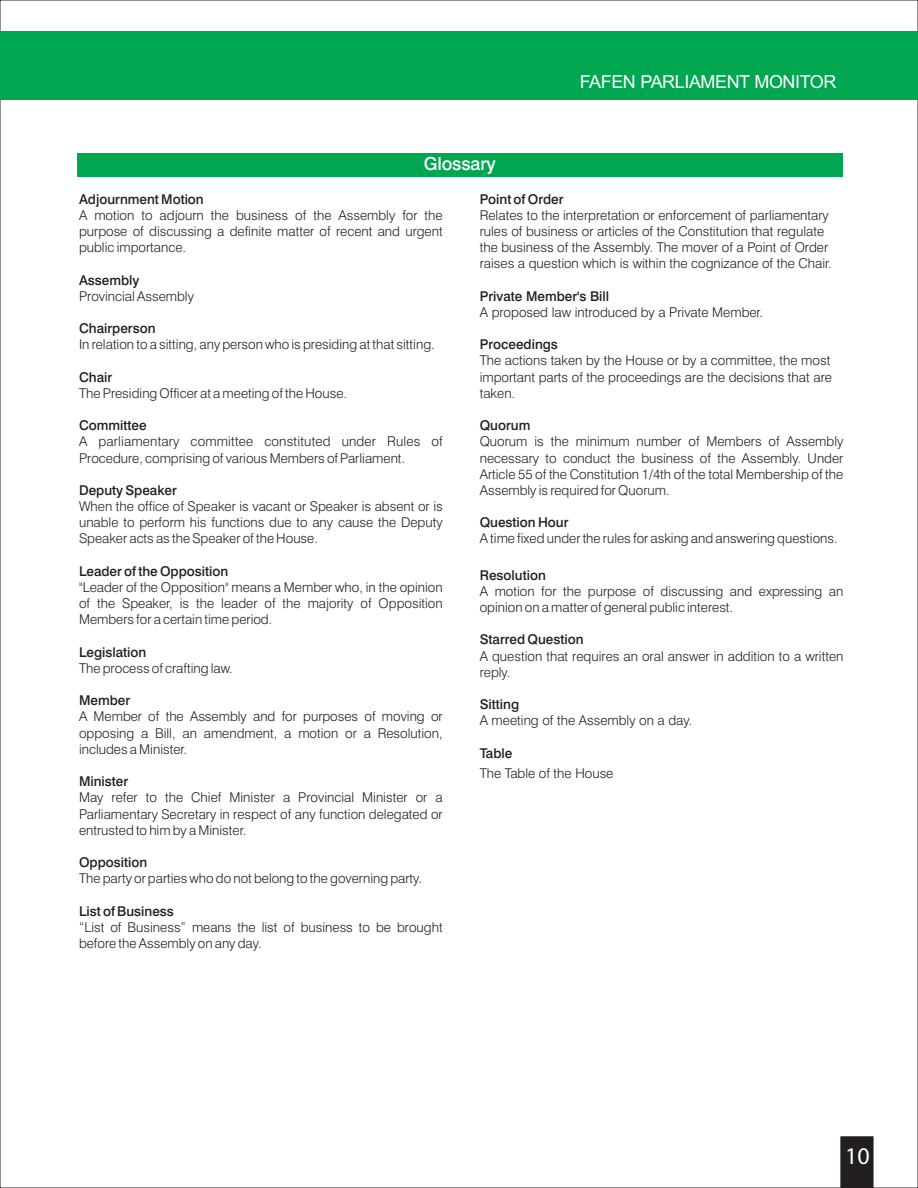
<style>
.page{position:relative;width:918px;height:1188px;background:#fff}
.page>*{position:absolute;margin:0;border:0;box-sizing:border-box;transform-origin:0 0}
.t1{font:24px "Myriad Pro";color:#fff}
.t2{font:18px "Arial";letter-spacing:-.025em;color:#fff}
.t3{font:500 18px "Swiss 721 BT";letter-spacing:-.01em;color:#fff}
.t4{font:300 13.5px/16.2px "Swiss 721 BT";color:#231f20;text-align:justify}
.t5{font:500 13.5px "Swiss 721 BT";color:#231f20}
</style>
<div class="page">
<div style="left:0;top:31px;width:918px;height:69px;background:#00a650"></div>
<svg style="left:840px;top:1136px;width:34px;height:52px;background:#292526"></svg>
<div style="left:77px;top:153px;width:766px;height:24px;background:#00a650"></div>
<h2 class="t3" style="left:424px;top:156px;width:74px">Glossary</h2>
<h2 class="t2" style="left:580px;top:75px;width:258px">FAFEN PARLIAMENT MONITOR</h2>
<p class="t5" style="left:79px;top:193px;width:126px">Adjournment Motion</p>
<p class="t4" style="left:79px;top:208px;width:365px">A motion to adjourn the business of the Assembly for the purpose of discussing a definite matter of recent and urgent public importance.</p>
<p class="t5" style="left:79px;top:274px;width:62px">Assembly</p>
<p class="t4" style="left:79px;top:289px;width:116px">Provincial Assembly</p>
<p class="t5" style="left:79px;top:323px;width:78px">Chairperson</p>
<p class="t4" style="left:79px;top:338px;width:357px">In relation to a sitting, any person who is presiding at that sitting.</p>
<p class="t5" style="left:79px;top:371px;width:35px">Chair</p>
<p class="t4" style="left:79px;top:386px;width:270px">The Presiding Officer at a meeting of the House.</p>
<p class="t5" style="left:79px;top:420px;width:69px">Committee</p>
<p class="t4" style="left:79px;top:435px;width:365px">A parliamentary committee constituted under Rules of<br>Procedure, comprising of various Members of Parliament.</p>
<p class="t5" style="left:79px;top:485px;width:99px">Deputy Speaker</p>
<p class="t4" style="left:79px;top:499px;width:365px">When the office of Speaker is vacant or Speaker is absent or is unable to perform his functions due to any cause the Deputy Speaker acts as the Speaker of the House.</p>
<p class="t5" style="left:79px;top:566px;width:151px">Leader of the Opposition</p>
<p class="t4" style="left:79px;top:580px;width:365px">"Leader of the Opposition" means a Member who, in the opinion of the Speaker, is the leader of the majority of Opposition Members for a certain time period.</p>
<p class="t5" style="left:79px;top:646px;width:69px">Legislation</p>
<p class="t4" style="left:79px;top:661px;width:155px">The process of crafting law.</p>
<p class="t5" style="left:79px;top:695px;width:53px">Member</p>
<p class="t4" style="left:79px;top:710px;width:365px">A Member of the Assembly and for purposes of moving or opposing a Bill, an amendment, a motion or a Resolution, includes a Minister.</p>
<p class="t5" style="left:79px;top:776px;width:51px">Minister</p>
<p class="t4" style="left:79px;top:791px;width:365px">May refer to the Chief Minister a Provincial Minister or a Parliamentary Secretary in respect of any function delegated or entrusted to him by a Minister.</p>
<p class="t5" style="left:79px;top:857px;width:70px">Opposition</p>
<p class="t4" style="left:79px;top:872px;width:345px">The party or parties who do not belong to the governing party.</p>
<p class="t5" style="left:79px;top:905px;width:96px">List of Business</p>
<p class="t4" style="left:79px;top:920px;width:365px">“List of Business” means the list of business to be brought before the Assembly on any day.</p>
<p class="t5" style="left:480px;top:193px;width:85px">Point of Order</p>
<p class="t4" style="left:480px;top:208px;width:354px;text-align:left">Relates to the interpretation or enforcement of parliamentary rules of business or articles of the Constitution that regulate the business of the Assembly. The mover of a Point of Order raises a question which is within the cognizance of the Chair.</p>
<p class="t5" style="left:480px;top:290px;width:131px">Private Member's Bill</p>
<p class="t4" style="left:480px;top:305px;width:285px">A proposed law introduced by a Private Member.</p>
<p class="t5" style="left:480px;top:339px;width:80px">Proceedings</p>
<p class="t4" style="left:480px;top:354px;width:354px">The actions taken by the House or by a committee, the most important parts of the proceedings are the decisions that are taken.</p>
<p class="t5" style="left:480px;top:420px;width:52px">Quorum</p>
<p class="t4" style="left:480px;top:435px;width:365px">Quorum is the minimum number of Members of Assembly necessary to conduct the business of the Assembly. Under Article 55 of the Constitution 1/4th of the total Membership of the Assembly is required for Quorum.</p>
<p class="t5" style="left:480px;top:517px;width:90px">Question Hour</p>
<p class="t4" style="left:480px;top:532px;width:359px">A time fixed under the rules for asking and answering questions.</p>
<p class="t5" style="left:480px;top:570px;width:68px">Resolution</p>
<p class="t4" style="left:480px;top:584px;width:365px">A motion for the purpose of discussing and expressing an opinion on a matter of general public interest.</p>
<p class="t5" style="left:480px;top:634px;width:105px">Starred Question</p>
<p class="t4" style="left:480px;top:649px;width:365px">A question that requires an oral answer in addition to a written reply.</p>
<p class="t5" style="left:480px;top:699px;width:41px">Sitting</p>
<p class="t4" style="left:480px;top:714px;width:214px">A meeting of the Assembly on a day.</p>
<p class="t5" style="left:480px;top:748px;width:34px">Table</p>
<p class="t4" style="left:480px;top:767px;width:135px">The Table of the House</p>
<h1 class="t1" style="left:845px;top:1146px;width:26px">10</h1>
</div>
